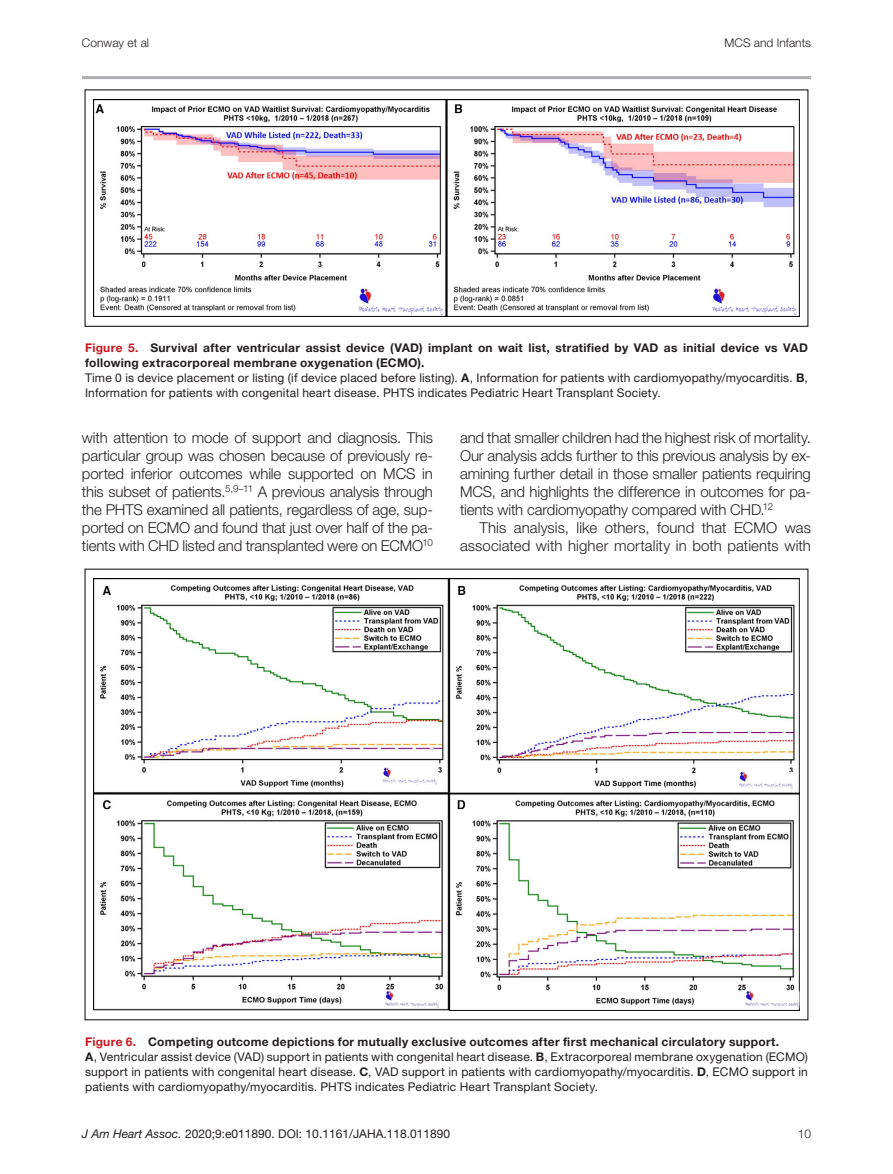
<style>
.page{position:relative;width:893px;height:1174px;background:#fff}
.page>*{position:absolute;margin:0;border:0;box-sizing:border-box;transform-origin:0 0}
.t1{font:300 15px/18px "Helvetica Neue LT Std";letter-spacing:-.005em;color:#231f20;text-align:justify}
.t2{font:12px/15px "Helvetica Neue LT Std";letter-spacing:.015em;color:#231f20}
.t3{font:300 12px "Helvetica Neue LT Std";color:#231f20}
.s1{font-weight:700;color:#cd151d}
.s2{font-weight:700}
.s3{font-style:italic}
</style>
<div class="page">
<img style="left:94px;top:99px;width:705px;height:218px">
<div style="left:84px;top:89px;width:724px;height:238px;border:1px solid #231f20"></div>
<img style="left:94px;top:579px;width:705px;height:431px">
<hr style="left:82px;top:76px;width:729px;height:3px;background:#aeafb3">
<p class="t3" style="left:82px;top:35px;width:69px">Conway et al</p>
<p class="t3" style="left:724px;top:35px;width:88px">MCS and Infants</p>
<p class="t2" style="left:85px;top:340px;width:724px"><span class="s1">Figure 5.</span> <span class="s2">Survival after ventricular assist device (VAD) implant on wait list, stratified by VAD as initial device vs VAD following extracorporeal membrane oxygenation (ECMO).<br></span>Time 0 is device placement or listing (if device placed before listing). <span class="s2">A</span>, Information for patients with cardiomyopathy/myocarditis. <span class="s2">B</span>, Information for patients with congenital heart disease. PHTS indicates Pediatric Heart Transplant Society.</p>
<p class="t1" style="left:82px;top:428px;width:353px">with attention to mode of support and diagnosis. This particular group was chosen because of previously re&shy;ported inferior outcomes while supported on MCS in this subset of patients.<sup>5,9–11</sup> A previous analysis through the PHTS examined all patients, regardless of age, sup&shy;ported on ECMO and found that just over half of the pa&shy;tients with CHD listed and transplanted were on ECMO<sup>10</sup></p>
<p class="t1" style="left:460px;top:428px;width:353px">and that smaller children had the highest risk of mortality.<br>Our analysis adds further to this previous analysis by ex&shy;amining further detail in those smaller patients requiring MCS, and highlights the difference in outcomes for pa&shy;tients with cardiomyopathy compared with CHD.<sup>12</sup></p>
<p class="t1" style="left:460px;top:518px;width:353px;text-align:right">This analysis, like others, found that ECMO was associated with higher mortality in both patients with</p>
<p class="t2" style="left:85px;top:1033px;width:724px"><span class="s1">Figure 6.</span> <span class="s2">Competing outcome depictions for mutually exclusive outcomes after first mechanical circulatory support.<br>A</span>, Ventricular assist device (VAD) support in patients with congenital heart disease. <span class="s2">B</span>, Extracorporeal membrane oxygenation (ECMO) support in patients with congenital heart disease. <span class="s2">C</span>, VAD support in patients with cardiomyopathy/myocarditis. <span class="s2">D</span>, ECMO support in patients with cardiomyopathy/myocarditis. PHTS indicates Pediatric Heart Transplant Society.</p>
<p class="t2" style="left:82px;top:1126px;width:370px"><span class="s3">J Am Heart Assoc.</span> 2020;9:e011890. DOI: 10.1161/JAHA.118.011890</p>
<p class="t3" style="left:798px;top:1126px;width:15px">10</p>
</div>
